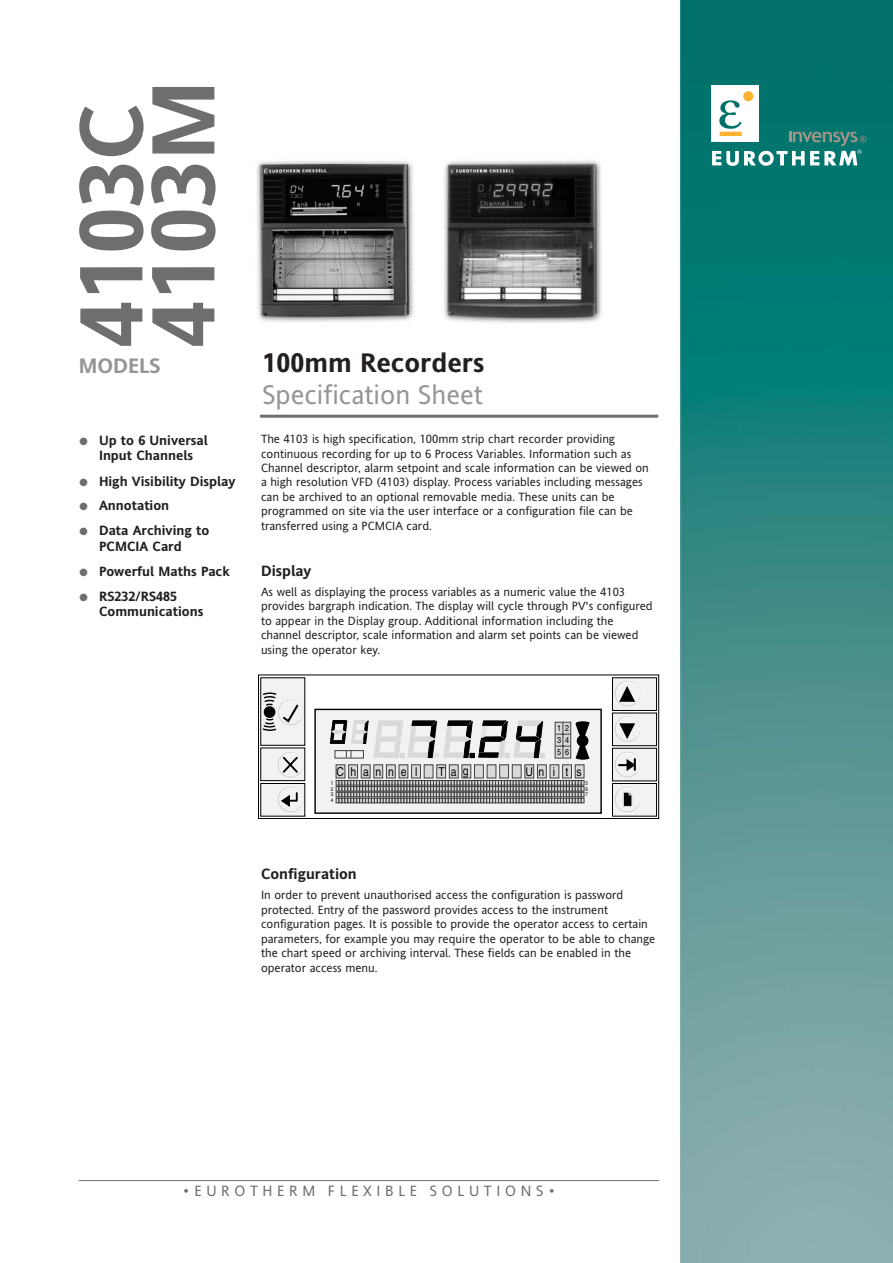
<style>
.page{position:relative;width:893px;height:1263px;background:#fff}
.page>*{position:absolute;margin:0;border:0;box-sizing:border-box;transform-origin:0 0}
.t1{font:700 90px/72px "Invensys Andale";color:#6c6e70}
.t2{font:27px "Invensys Andale";color:#939598}
.t3{font:700 27px "Invensys Andale";color:#231f20}
.t4{font:700 21px "Invensys Andale";color:#939598}
.t5{font:15px "Invensys Andale";letter-spacing:.31em;color:#6c6e70}
.t6{font:700 15px "Invensys Andale";color:#231f20}
.t7{font:700 13.5px/15.8px "Invensys Andale";color:#231f20;text-align:center}
.t8{font:12.3px "Helvetica";letter-spacing:.655em;color:#000;scale:.85 1}
.t9{font:12px/14.4px "Invensys Andale";color:#231f20}
.t10{font:8.55px/11.4px "Helvetica";color:#000;scale:.85 1}
.t11{font:5.4px/5.8px "Helvetica";color:#000;text-align:justify;scale:.85 1}
.s1{color:#6c6e70}
</style>
<div class="page">
<img style="left:680px;top:0;width:213px;height:1263px">
<hr style="left:260px;top:415px;width:398px;height:3px;background:#6c6e70">
<hr style="left:79px;top:1180px;width:580px;height:1px;background:#6c6e70">
<div style="left:712px;top:85px;width:47px;height:57px;background:#fff"></div>
<div style="left:743px;top:91px;width:10px;height:10px;background:#fcb131;border-radius:50%"></div>
<svg style="left:712px;top:98px;width:154px;height:68px"></svg>
<img style="left:256px;top:160px;width:346px;height:163px">
<div style="left:258px;top:674px;width:401px;height:145px;border:1px solid #000"></div>
<div style="left:612px;top:783px;width:44px;height:33px;background:#f2f2f2"></div>
<div style="left:612px;top:783px;width:45px;height:33px;border:1px solid #000"></div>
<div style="left:612px;top:713px;width:44px;height:33px;background:#f2f2f2"></div>
<div style="left:612px;top:713px;width:45px;height:33px;border:1px solid #000"></div>
<div style="left:612px;top:748px;width:44px;height:33px;background:#f2f2f2"></div>
<div style="left:612px;top:748px;width:45px;height:33px;border:1px solid #000"></div>
<div style="left:612px;top:678px;width:44px;height:32px;background:#f2f2f2"></div>
<div style="left:612px;top:677px;width:45px;height:34px;border:1px solid #000"></div>
<div style="left:615px;top:681px;width:25px;height:25px;border:1px solid #d1d1d1;border-radius:50%"></div>
<div style="left:615px;top:716px;width:25px;height:26px;border:1px solid #d1d1d1;border-radius:50%"></div>
<div style="left:615px;top:752px;width:25px;height:25px;border:1px solid #d1d1d1;border-radius:50%"></div>
<div style="left:615px;top:787px;width:25px;height:25px;border:1px solid #d1d1d1;border-radius:50%"></div>
<div style="left:261px;top:678px;width:44px;height:67px;background:#f2f2f2"></div>
<div style="left:261px;top:783px;width:44px;height:33px;background:#f2f2f2"></div>
<div style="left:261px;top:783px;width:44px;height:33px;border:1px solid #000"></div>
<div style="left:261px;top:748px;width:44px;height:33px;background:#f2f2f2"></div>
<div style="left:261px;top:748px;width:44px;height:33px;border:1px solid #000"></div>
<div style="left:278px;top:752px;width:25px;height:25px;border:1px solid #d1d1d1;border-radius:50%"></div>
<div style="left:315px;top:709px;width:286px;height:104px;background:#f2f2f2"></div>
<div style="left:314px;top:709px;width:288px;height:105px;border:1px solid #000"></div>
<div style="left:555px;top:722px;width:16px;height:36px;border:1px solid #404040"></div>
<svg style="left:618px;top:717px;width:22px;height:22px"></svg>
<svg style="left:618px;top:681px;width:22px;height:21px"></svg>
<svg style="left:618px;top:787px;width:22px;height:21px"></svg>
<svg style="left:281px;top:752px;width:22px;height:22px"></svg>
<div style="left:278px;top:787px;width:25px;height:25px;border:1px solid #d1d1d1;border-radius:50%"></div>
<svg style="left:618px;top:752px;width:22px;height:21px"></svg>
<div style="left:336px;top:765px;width:9px;height:13px;background:#d9d9d9"></div>
<div style="left:336px;top:764px;width:9px;height:14px;border:1px solid #404040"></div>
<div style="left:349px;top:765px;width:9px;height:13px;background:#d9d9d9"></div>
<div style="left:348px;top:764px;width:10px;height:14px;border:1px solid #404040"></div>
<div style="left:361px;top:765px;width:9px;height:13px;background:#d9d9d9"></div>
<div style="left:361px;top:764px;width:9px;height:14px;border:1px solid #404040"></div>
<div style="left:374px;top:765px;width:9px;height:13px;background:#d9d9d9"></div>
<div style="left:373px;top:764px;width:10px;height:14px;border:1px solid #404040"></div>
<div style="left:386px;top:765px;width:9px;height:13px;background:#d9d9d9"></div>
<div style="left:386px;top:764px;width:10px;height:14px;border:1px solid #404040"></div>
<div style="left:399px;top:765px;width:9px;height:13px;background:#d9d9d9"></div>
<div style="left:399px;top:764px;width:9px;height:14px;border:1px solid #404040"></div>
<div style="left:412px;top:765px;width:8px;height:13px;background:#d9d9d9"></div>
<div style="left:411px;top:764px;width:10px;height:14px;border:1px solid #404040"></div>
<div style="left:424px;top:765px;width:9px;height:13px;background:#d9d9d9"></div>
<div style="left:424px;top:764px;width:9px;height:14px;border:1px solid #404040"></div>
<div style="left:437px;top:765px;width:9px;height:13px;background:#d9d9d9"></div>
<div style="left:436px;top:764px;width:10px;height:14px;border:1px solid #404040"></div>
<div style="left:449px;top:765px;width:9px;height:13px;background:#d9d9d9"></div>
<div style="left:449px;top:764px;width:10px;height:14px;border:1px solid #404040"></div>
<div style="left:462px;top:765px;width:9px;height:13px;background:#d9d9d9"></div>
<div style="left:462px;top:764px;width:9px;height:14px;border:1px solid #404040"></div>
<div style="left:474px;top:765px;width:9px;height:13px;background:#d9d9d9"></div>
<div style="left:474px;top:764px;width:10px;height:14px;border:1px solid #404040"></div>
<div style="left:487px;top:765px;width:9px;height:13px;background:#d9d9d9"></div>
<div style="left:487px;top:764px;width:9px;height:14px;border:1px solid #404040"></div>
<div style="left:500px;top:765px;width:9px;height:13px;background:#d9d9d9"></div>
<div style="left:499px;top:764px;width:10px;height:14px;border:1px solid #404040"></div>
<div style="left:512px;top:765px;width:9px;height:13px;background:#d9d9d9"></div>
<div style="left:512px;top:764px;width:9px;height:14px;border:1px solid #404040"></div>
<div style="left:525px;top:765px;width:9px;height:13px;background:#d9d9d9"></div>
<div style="left:524px;top:764px;width:10px;height:14px;border:1px solid #404040"></div>
<div style="left:537px;top:765px;width:9px;height:13px;background:#d9d9d9"></div>
<div style="left:537px;top:764px;width:10px;height:14px;border:1px solid #404040"></div>
<div style="left:550px;top:765px;width:9px;height:13px;background:#d9d9d9"></div>
<div style="left:550px;top:764px;width:9px;height:14px;border:1px solid #404040"></div>
<div style="left:563px;top:765px;width:8px;height:13px;background:#d9d9d9"></div>
<div style="left:562px;top:764px;width:10px;height:14px;border:1px solid #404040"></div>
<div style="left:575px;top:765px;width:9px;height:13px;background:#d9d9d9"></div>
<div style="left:575px;top:764px;width:9px;height:14px;border:1px solid #404040"></div>
<svg style="left:556px;top:721px;width:34px;height:39px"></svg>
<hr style="left:563px;top:722px;width:1px;height:36px;background:#404040">
<svg style="left:336px;top:780px;width:248px;height:23px;background:#7d7d7d"></svg>
<svg style="left:330px;top:720px;width:215px;height:38px"></svg>
<svg style="left:262px;top:692px;width:41px;height:39px"></svg>
<svg style="left:281px;top:787px;width:22px;height:21px"></svg>
<h1 class="t1" style="left:85px;top:347px;width:269px;rotate:-90deg">4103C<br>4103M</h1>
<h3 class="t4" style="left:79px;top:357px;width:83px">MODELS</h3>
<p class="t7" style="left:80px;top:434px;width:130px"><span class="s1">●</span> Up to 6 Universal<br>Input Channels</p>
<p class="t7" style="left:80px;top:474px;width:158px"><span class="s1">●</span> High Visibility Display</p>
<p class="t7" style="left:80px;top:499px;width:91px"><span class="s1">●</span> Annotation</p>
<p class="t7" style="left:80px;top:524px;width:131px"><span class="s1">●</span> Data Archiving to<br>PCMCIA Card</p>
<p class="t7" style="left:80px;top:565px;width:152px"><span class="s1">●</span> Powerful Maths Pack</p>
<p class="t7" style="left:99px;top:589px;width:106px;text-align:left;text-indent:-20px"><span class="s1">●</span> RS232/RS485<br>Communications</p>
<h2 class="t3" style="left:262px;top:352px;width:224px">100mm Recorders</h2>
<h2 class="t2" style="left:262px;top:381px;width:222px">Specification Sheet</h2>
<p class="t9" style="left:261px;top:433px;width:389px">The 4103 is high specification, 100mm strip chart recorder providing continuous recording for up to 6 Process Variables. Information such as Channel descriptor, alarm setpoint and scale information can be viewed on a high resolution VFD (4103) display. Process variables including messages can be archived to an optional removable media. These units can be programmed on site via the user interface or a configuration file can be transferred using a PCMCIA card.</p>
<p class="t6" style="left:261px;top:565px;width:52px">Display</p>
<p class="t9" style="left:261px;top:586px;width:393px">As well as displaying the process variables as a numeric value the 4103 provides bargraph indication. The display will cycle through PV's configured to appear in the Display group. Additional information including the channel descriptor, scale information and alarm set points can be viewed using the operator key.</p>
<p class="t10" style="left:557px;top:723px;width:15px">1 2<br>3 4</p>
<p class="t10" style="left:557px;top:747px;width:15px">5 6</p>
<p class="t8" style="left:337px;top:767px;width:97px">Channe l</p>
<p class="t8" style="left:438px;top:767px;width:37px">Tag</p>
<p class="t8" style="left:526px;top:767px;width:68px">Uni ts</p>
<p class="t11" style="left:331px;top:780px;width:5px">1<br>2<br>3<br>4</p>
<p class="t11" style="left:585px;top:780px;width:5px">5<br>6<br>7</p>
<p class="t6" style="left:261px;top:868px;width:97px">Configuration</p>
<p class="t9" style="left:261px;top:889px;width:396px">In order to prevent unauthorised access the configuration is password protected. Entry of the password provides access to the instrument configuration pages. It is possible to provide the operator access to certain parameters, for example you may require the operator to be able to change the chart speed or archiving interval. These fields can be enabled in the operator access menu.</p>
<p class="t5" style="left:182px;top:1182px;width:375px">•EUROTHERM FLEXIBLE SOLUTIONS•</p>
</div>
